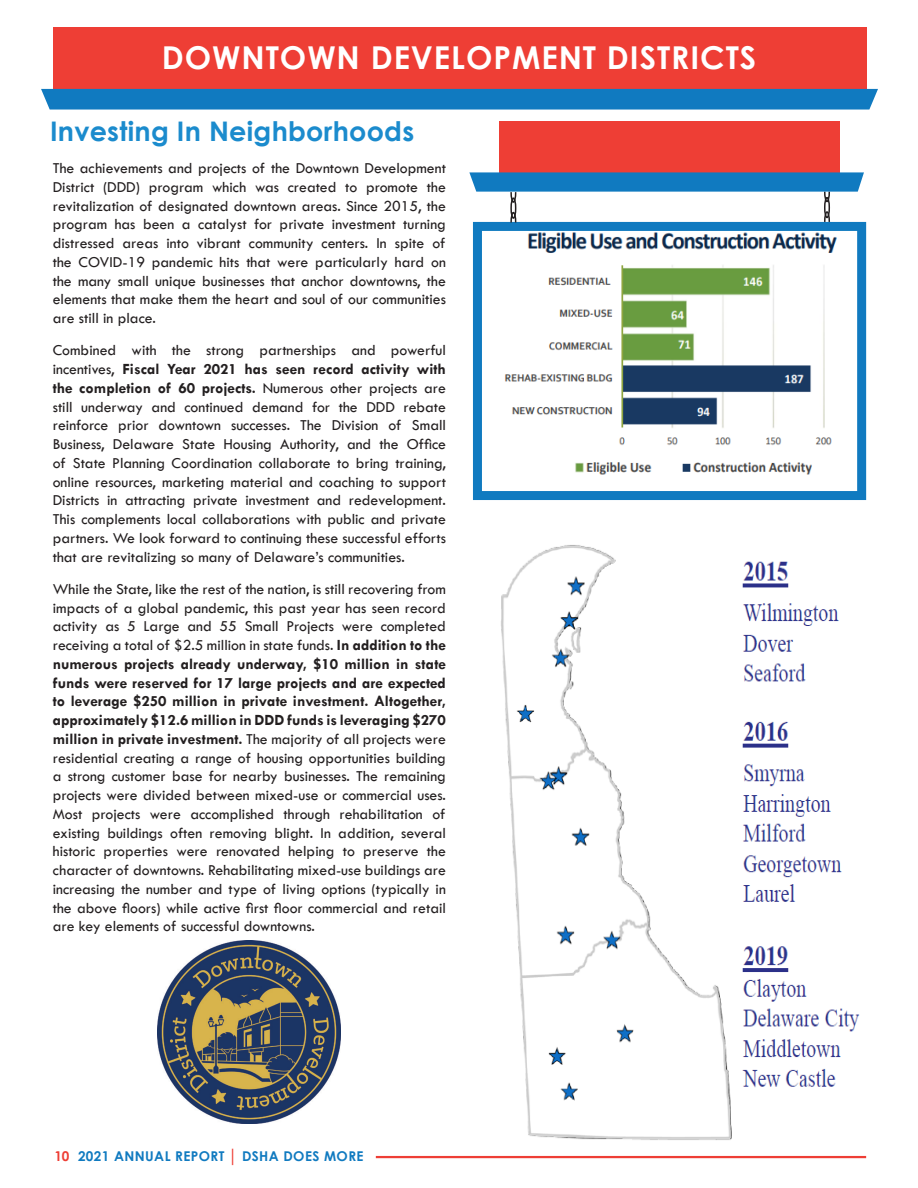
<style>
.page{position:relative;width:918px;height:1188px;background:#fff}
.page>*{position:absolute;margin:0;border:0;box-sizing:border-box;transform-origin:0 0}
.t1{font:700 31.5px "Century Gothic";letter-spacing:.03em;color:#fff}
.Sub_head_blue{font:700 27px "Century Gothic";letter-spacing:.01em;color:#1b8bcd}
.Body_Text{font:15.75px/18.8px "Tw Cen";color:#231f20;text-align:justify}
.t2{font:700 13.5px "Century Gothic";letter-spacing:.03em;color:#107ac0}
.s1{font-weight:700}
.s2{color:#ee3e35}
</style>
<div class="page">
<div style="left:53px;top:27px;width:813px;height:72px;background:#ee3e35"></div>
<div style="left:41px;top:89px;width:837px;height:21px;background:#107ac0"></div>
<hr style="left:376px;top:1156px;width:490px;height:2px;background:#ee3e35">
<img style="left:158px;top:941px;width:183px;height:183px">
<img style="left:501px;top:545px;width:359px;height:595px">
<img style="left:505px;top:232px;width:332px;height:243px">
<div style="left:473px;top:222px;width:393px;height:278px;border:9px solid #107ac0"></div>
<div style="left:500px;top:121px;width:340px;height:52px;background:#ee3e35"></div>
<div style="left:510px;top:197px;width:6px;height:22px;border:2px solid #231f20;border-radius:50%"></div>
<div style="left:824px;top:197px;width:6px;height:21px;border:2px solid #231f20;border-radius:50%"></div>
<svg style="left:510px;top:211px;width:7px;height:13px"></svg>
<svg style="left:823px;top:211px;width:8px;height:12px"></svg>
<svg style="left:469px;top:172px;width:395px;height:32px"></svg>
<p class="t1" style="left:162px;top:34px;width:596px">DOWNTOWN DEVELOPMENT DISTRICTS</p>
<p class="Sub_head_blue" style="left:50px;top:111px;width:366px">Investing In Neighborhoods</p>
<p class="Body_Text" style="left:53px;top:159px;width:395px">The achievements and projects of the Downtown Development District (DDD) program which was created to promote the revitalization of designated downtown areas. Since 2015, the program has been a catalyst for private investment turning distressed areas into vibrant community centers. In spite of the COVID-19 pandemic hits that were particularly hard on the many small unique businesses that anchor downtowns, the elements that make them the heart and soul of our communities are still in place.</p>
<p class="Body_Text" style="left:53px;top:341px;width:395px">Combined with the strong partnerships and powerful incentives, <span class="s1">Fiscal Year 2021 has seen record activity with the completion of 60 projects.</span> Numerous other projects are still underway and continued demand for the DDD rebate reinforce prior downtown successes. The Division of Small Business, Delaware State Housing Authority, and the Office of State Planning Coordination collaborate to bring training, online resources, marketing material and coaching to support Districts in attracting private investment and redevelopment.<br>This complements local collaborations with public and private partners. We look forward to continuing these successful efforts that are revitalizing so many of Delaware’s communities.</p>
<p class="Body_Text" style="left:53px;top:579px;width:395px">While the State, like the rest of the nation, is still recovering from impacts of a global pandemic, this past year has seen record activity as 5 Large and 55 Small Projects were completed receiving a total of $2.5 million in state funds. <span class="s1">In addition to the numerous projects already underway, $10 million in state funds were reserved for 17 large projects and are expected to leverage $250 million in private investment. Altogether, approximately $12.6 million in DDD funds is leveraging $270 million in private investment.</span> The majority of all projects were residential creating a range of housing opportunities building a strong customer base for nearby businesses. The remaining projects were divided between mixed-use or commercial uses.<br>Most projects were accomplished through rehabilitation of existing buildings often removing blight. In addition, several historic properties were renovated helping to preserve the character of downtowns. Rehabilitating mixed-use buildings are increasing the number and type of living options (typically in the above floors) while active first floor commercial and retail are key elements of successful downtowns.</p>
<p class="t2" style="left:55px;top:1146px;width:311px"><span class="s2">10</span> 2021 ANNUAL REPORT <span class="s2">│</span> DSHA DOES MORE</p>
</div>
